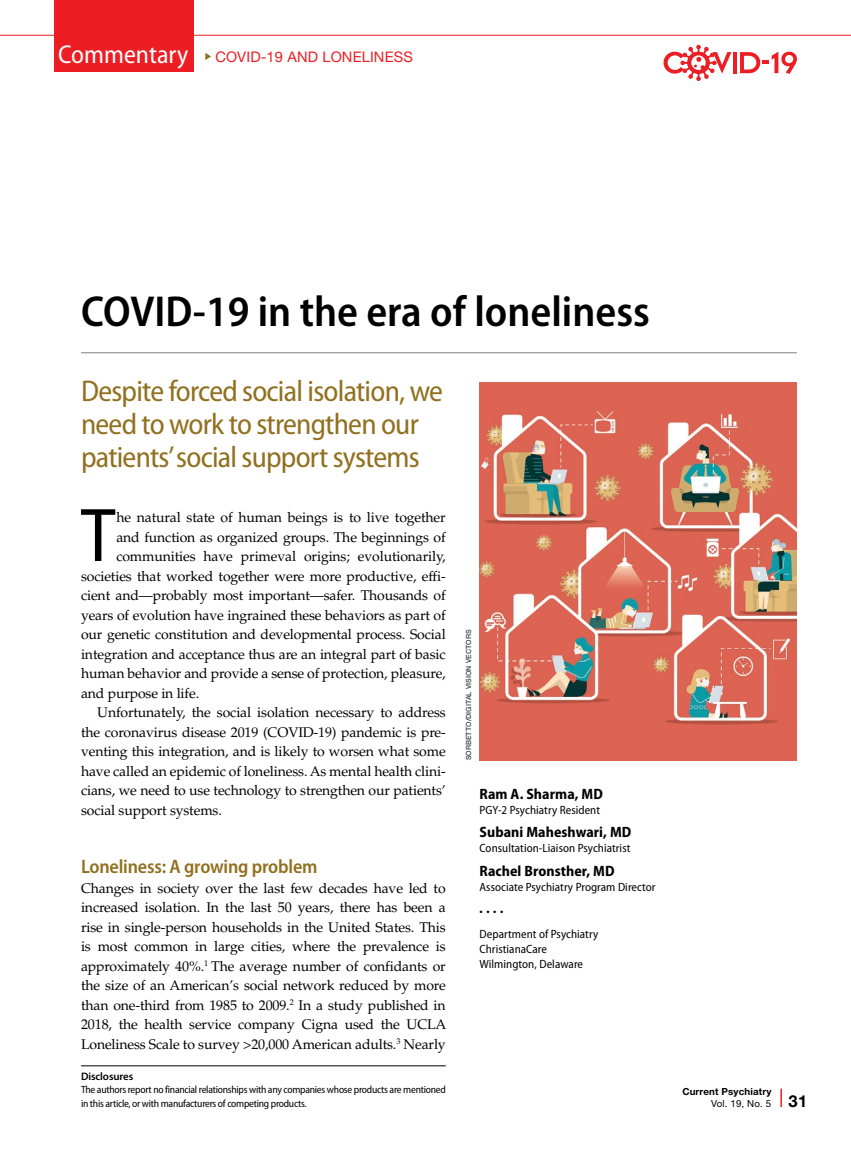
<style>
.page{position:relative;width:851px;height:1161px;background:#fff}
.page>*{position:absolute;margin:0;border:0;box-sizing:border-box;transform-origin:0 0}
.body_dropcap{font:semi-condensed 76.8px "Myriad Pro";color:#000}
.t1{font:600 semi-condensed 43.5px "Myriad Pro";color:#000}
.abstract{font:semi-condensed 30px/33px "Myriad Pro";letter-spacing:-.025em;color:#91701f}
.sub2{font:600 semi-condensed 19.5px "Myriad Pro";letter-spacing:-.01em;color:#91701f}
.bbody_byline{font:700 semi-condensed 15px "Myriad Pro";letter-spacing:.005em;color:#000}
.t2{font:14.7px "Helvetica Neue LT Std";letter-spacing:.01em;color:#ed1d24}
.body_dropcap-2{font:14.1px "Palatino LT Std";letter-spacing:-.01em;color:#000}
.body{font:14.1px/19.5px "Palatino LT Std";letter-spacing:-.01em;color:#000;text-align:justify}
.body_indent{font:14.1px/19.5px "Palatino LT Std";letter-spacing:-.01em;color:#000;text-align:justify}
.body_af{font:semi-condensed 12px "Myriad Pro";letter-spacing:.005em;color:#000}
.bbody_byline-2{font:semi-condensed 12px "Myriad Pro";color:#000}
.bbody_disclosure{font:600 10.8px "Myriad Pro";letter-spacing:-.01em;color:#000}
.disclosure{font:semi-condensed 10.5px/13.5px "Myriad Pro";letter-spacing:-.025em;color:#000}
.t3{font:700 9.75px/12px "Helvetica Neue LT Std";letter-spacing:.015em;color:#000}
.t4{font:500 7.2px "Helvetica Neue LT Std";letter-spacing:.01em;color:#414042}
.s1{font-family:"Myriad Pro";font-stretch:semi-condensed;font-size:25.8px;color:#fff}
.s2{font-weight:400}
.s3{font-size:16.5px}
</style>
<div class="page">
<svg style="left:780px;top:1089px;width:1px;height:18px"></svg>
<hr style="left:81px;top:353px;width:715px;height:1px;background:#808285">
<hr style="left:0;top:35px;width:850px;height:1px;background:#ed1d24">
<svg style="left:205px;top:53px;width:6px;height:7px"></svg>
<div style="left:54px;top:0;width:140px;height:72px;background:#ed1d24"></div>
<img style="left:479px;top:383px;width:317px;height:377px">
<hr style="left:81px;top:1066px;width:365px;height:1px;background:#000">
<svg style="left:733px;top:52px;width:3px;height:21px"></svg>
<svg style="left:740px;top:52px;width:57px;height:22px"></svg>
<svg style="left:663px;top:45px;width:68px;height:36px"></svg>
<p class="t2" style="left:58px;top:48px;width:356px"><span class="s1">Commentary</span> COVID-19 AND LONELINESS</p>
<p class="t1" style="left:81px;top:284px;width:570px">COVID-19 in the era of loneliness</p>
<p class="abstract" style="left:81px;top:374px;width:363px">Despite forced social isolation, we need to work to strengthen our patients’ social support systems</p>
<p class="body_dropcap" style="left:81px;top:488px;width:36px">T</p>
<p class="body_dropcap-2" style="left:116px;top:509px;width:331px">he natural state of human beings is to live together</p>
<p class="body_dropcap-2" style="left:116px;top:528px;width:331px">and function as organized groups. The beginnings of</p>
<p class="body_dropcap-2" style="left:116px;top:548px;width:331px">communities have primeval origins; evolutionarily,</p>
<p class="body_dropcap-2" style="left:81px;top:567px;width:366px">societies that worked together were more productive, effi-</p>
<p class="body_dropcap-2" style="left:81px;top:587px;width:366px">cient and—probably most important—safer. Thousands of</p>
<p class="body_dropcap-2" style="left:81px;top:606px;width:366px">years of evolution have ingrained these behaviors as part of</p>
<p class="body_dropcap-2" style="left:81px;top:626px;width:366px">our genetic constitution and developmental process. Social</p>
<p class="body_dropcap-2" style="left:81px;top:645px;width:366px">integration and acceptance thus are an integral part of basic</p>
<p class="body_dropcap-2" style="left:81px;top:665px;width:366px">human behavior and provide a sense of protection, pleasure,</p>
<p class="body_dropcap-2" style="left:81px;top:684px;width:120px">and purpose in life.</p>
<p class="body_indent" style="left:81px;top:703px;width:366px;text-indent:16px">Unfortunately, the social isolation necessary to address the coronavirus disease 2019 (COVID-19) pandemic is pre&shy;venting this integration, and is likely to worsen what some have called an epidemic of loneliness. As mental health clini&shy;cians, we need to use technology to strengthen our patients’ social support systems.</p>
<p class="sub2" style="left:81px;top:854px;width:238px">Loneliness: A growing problem</p>
<p class="body" style="left:81px;top:878px;width:367px">Changes in society over the last few decades have led to increased isolation. In the last 50 years, there has been a rise in single-person households in the United States. This is most common in large cities, where the prevalence is approximately 40%.<sup>1</sup> The average number of confidants or the size of an American’s social network reduced by more than one-third from 1985 to 2009.<sup>2</sup> In a study published in 2018, the health service company Cigna used the UCLA Loneliness Scale to survey &gt;20,000 American adults.<sup>3</sup> Nearly</p>
<p class="bbody_disclosure" style="left:81px;top:1069px;width:54px">Disclosures</p>
<p class="disclosure" style="left:81px;top:1083px;width:366px">The authors report no financial relationships with any companies whose products are mentioned in this article, or with manufacturers of competing products.</p>
<p class="t4" style="left:464px;top:760px;width:132px;rotate:-90deg">SORBETTO/DIGITAL VISION VECTORS</p>
<p class="bbody_byline" style="left:479px;top:784px;width:125px">Ram A. Sharma, MD</p>
<p class="body_af" style="left:479px;top:802px;width:122px">PGY-2 Psychiatry Resident</p>
<p class="bbody_byline" style="left:479px;top:823px;width:153px">Subani Maheshwari, MD</p>
<p class="body_af" style="left:479px;top:841px;width:152px">Consultation-Liaison Psychiatrist</p>
<p class="bbody_byline" style="left:479px;top:861px;width:136px">Rachel Bronsther, MD</p>
<p class="body_af" style="left:479px;top:880px;width:177px">Associate Psychiatry Program Director</p>
<p class="bbody_byline-2" style="left:479px;top:903px;width:25px">• • • •</p>
<p class="body_af" style="left:479px;top:927px;width:120px">Department of Psychiatry</p>
<p class="body_af" style="left:479px;top:942px;width:69px">ChristianaCare</p>
<p class="body_af" style="left:479px;top:957px;width:105px">Wilmington, Delaware</p>
<p class="t3" style="left:711px;top:1085px;width:98px;text-indent:-29px">Current Psychiatry<br><span class="s2">Vol. 19, No. 5</span> <span class="s3">31</span></p>
</div>
